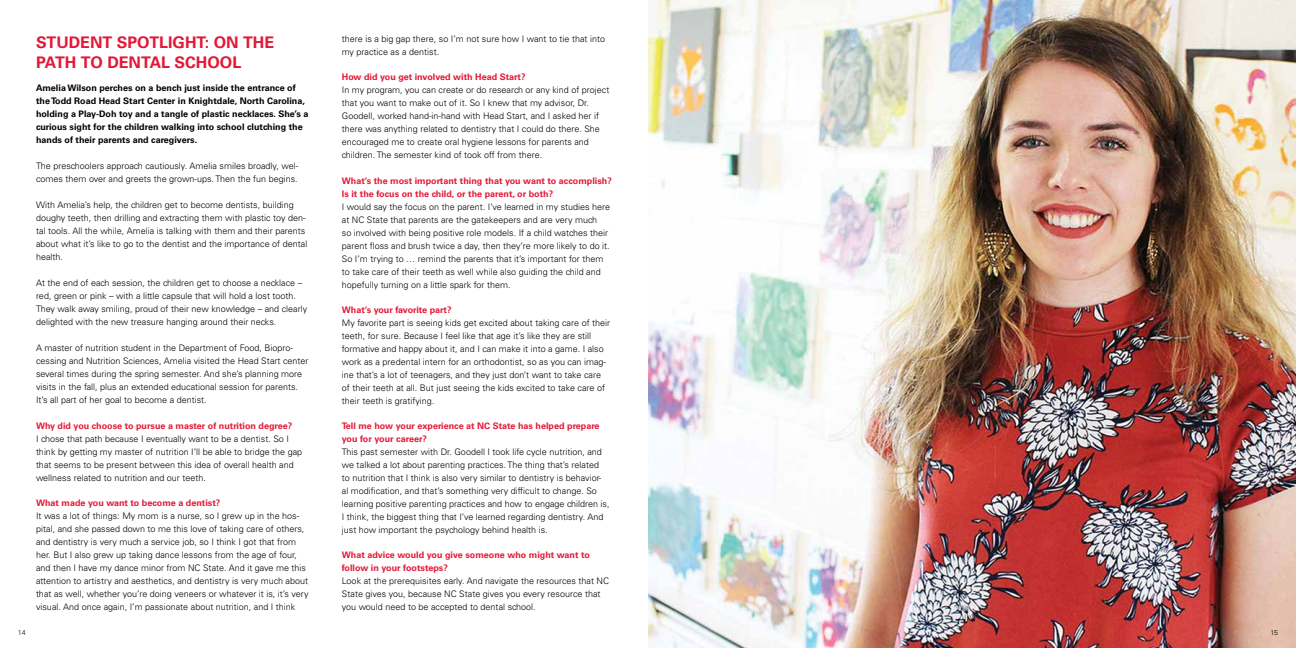
<style>
.page{position:relative;width:1296px;height:648px;background:#fff}
.page>*{position:absolute;margin:0;border:0;box-sizing:border-box;transform-origin:0 0}
.t1{font:700 16px/20px "Univers LT Std";color:#e31837}
.t2{font:300 9px/13px "Univers LT Std";color:#000}
.t3{font:700 9px/13px "Univers LT Std";color:#e31837}
.t4{font:700 9px/13px "Univers LT Std";color:#000}
.t5{font:300 7px "Univers LT Std";color:#000}
</style>
<div class="page">
<img style="left:648px;top:0;width:648px;height:648px">
<p class="t5" style="left:18px;top:628px;width:9px">14</p>
<h1 class="t1" style="left:36px;top:32px;width:240px">STUDENT SPOTLIGHT: ON THE<br>PATH TO DENTAL SCHOOL</h1>
<p class="t4" style="left:36px;top:82px;width:274px">Amelia Wilson perches on a bench just inside the entrance of the Todd Road Head Start Center in Knightdale, North Carolina, holding a Play-Doh toy and a tangle of plastic necklaces. She’s a curious sight for the children walking into school clutching the hands of their parents and caregivers.</p>
<p class="t2" style="left:36px;top:160px;width:264px">The preschoolers approach cautiously. Amelia smiles broadly, wel&shy;comes them over and greets the grown-ups. Then the fun begins.</p>
<p class="t2" style="left:36px;top:199px;width:273px">With Amelia’s help, the children get to become dentists, building doughy teeth, then drilling and extracting them with plastic toy den&shy;tal tools. All the while, Amelia is talking with them and their parents about what it’s like to go to the dentist and the importance of dental health.</p>
<p class="t2" style="left:36px;top:277px;width:273px">At the end of each session, the children get to choose a necklace – red, green or pink – with a little capsule that will hold a lost tooth.<br>They walk away smiling, proud of their new knowledge – and clearly delighted with the new treasure hanging around their necks.</p>
<p class="t2" style="left:36px;top:342px;width:274px">A master of nutrition student in the Department of Food, Biopro&shy;cessing and Nutrition Sciences, Amelia visited the Head Start center several times during the spring semester. And she’s planning more visits in the fall, plus an extended educational session for parents.<br>It’s all part of her goal to become a dentist.</p>
<p class="t3" style="left:36px;top:420px;width:258px">Why did you choose to pursue a master of nutrition degree?</p>
<p class="t2" style="left:36px;top:433px;width:268px">I chose that path because I eventually want to be a dentist. So I think by getting my master of nutrition I’ll be able to bridge the gap that seems to be present between this idea of overall health and wellness related to nutrition and our teeth.</p>
<p class="t3" style="left:36px;top:497px;width:186px">What made you want to become a dentist?</p>
<p class="t2" style="left:36px;top:510px;width:274px">It was a lot of things: My mom is a nurse, so I grew up in the hos&shy;pital, and she passed down to me this love of taking care of others, and dentistry is very much a service job, so I think I got that from her. But I also grew up taking dance lessons from the age of four, and then I have my dance minor from NC State. And it gave me this attention to artistry and aesthetics, and dentistry is very much about that as well, whether you’re doing veneers or whatever it is, it’s very visual. And once again, I’m passionate about nutrition, and I think</p>
<p class="t2" style="left:342px;top:33px;width:265px">there is a big gap there, so I’m not sure how I want to tie that into my practice as a dentist.</p>
<p class="t3" style="left:342px;top:71px;width:185px">How did you get involved with Head Start?</p>
<p class="t2" style="left:342px;top:84px;width:269px">In my program, you can create or do research or any kind of project that you want to make out of it. So I knew that my advisor, Dr.<br>Goodell, worked hand-in-hand with Head Start, and I asked her if there was anything related to dentistry that I could do there. She encouraged me to create oral hygiene lessons for parents and children. The semester kind of took off from there.</p>
<p class="t3" style="left:342px;top:175px;width:272px">What’s the most important thing that you want to accomplish?<br>Is it the focus on the child, or the parent, or both?</p>
<p class="t2" style="left:342px;top:201px;width:270px">I would say the focus on the parent. I’ve learned in my studies here at NC State that parents are the gatekeepers and are very much<br>so involved with being positive role models. If a child watches their parent floss and brush twice a day, then they’re more likely to do it.<br>So I’m trying to … remind the parents that it’s important for them to take care of their teeth as well while also guiding the child and hopefully turning on a little spark for them.</p>
<p class="t3" style="left:342px;top:304px;width:111px">What’s your favorite part?</p>
<p class="t2" style="left:342px;top:317px;width:270px">My favorite part is seeing kids get excited about taking care of their teeth, for sure. Because I feel like that age it’s like they are still formative and happy about it, and I can make it into a game. I also work as a predental intern for an orthodontist, so as you can imag&shy;ine that’s a lot of teenagers, and they just don’t want to take care of their teeth at all. But just seeing the kids excited to take care of their teeth is gratifying.</p>
<p class="t3" style="left:342px;top:420px;width:259px">Tell me how your experience at NC State has helped prepare you for your career?</p>
<p class="t2" style="left:342px;top:446px;width:269px">This past semester with Dr. Goodell I took life cycle nutrition, and we talked a lot about parenting practices. The thing that’s related<br>to nutrition that I think is also very similar to dentistry is behavior&shy;al modification, and that’s something very difficult to change. So learning positive parenting practices and how to engage children is, I think, the biggest thing that I’ve learned regarding dentistry. And just how important the psychology behind health is.</p>
<p class="t3" style="left:342px;top:549px;width:250px">What advice would you give someone who might want to follow in your footsteps?</p>
<p class="t2" style="left:342px;top:575px;width:269px">Look at the prerequisites early. And navigate the resources that NC<br>State gives you, because NC State gives you every resource that you would need to be accepted to dental school.</p>
<p class="t5" style="left:1270px;top:628px;width:9px">15</p>
</div>
